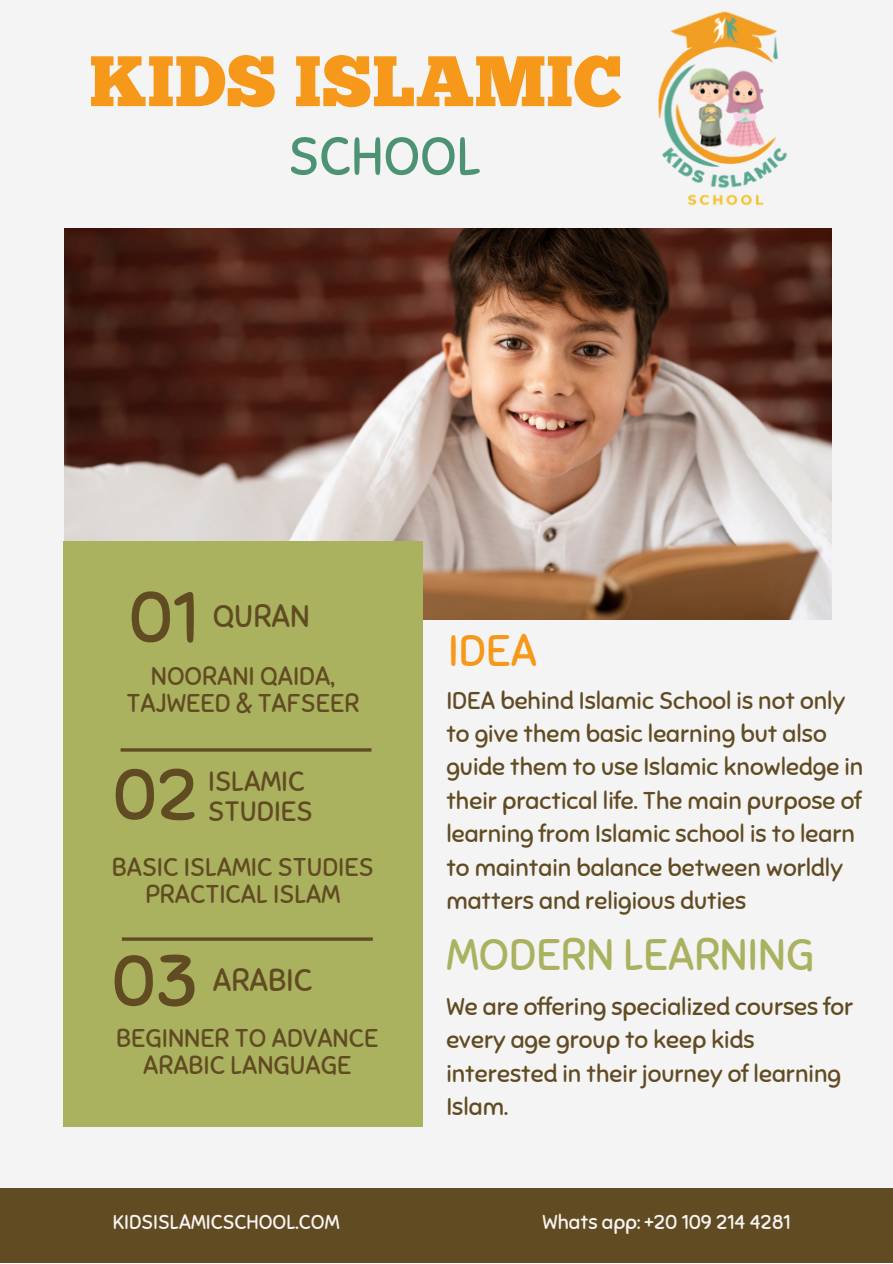
<style>
.page{position:relative;width:893px;height:1264px;background:#fff}
.page>*{position:absolute;margin:0;border:0;box-sizing:border-box;transform-origin:0 0}
.t1{font:72.6px "Sniglet";color:#614b22}
.t2{font:71.25px "Chunk Five";color:#f6981a}
.t3{font:53.1px "Sniglet";color:#4c9273}
.t4{font:44.1px "Sniglet";color:#aab15f}
.t5{font:44.1px "Sniglet";color:#f6981a}
.t6{font:31.2px "Sniglet";color:#614b22}
.t7{font:27.9px/30.3px "Sniglet";color:#614b22}
.t8{font:25.65px/27px "Sniglet";color:#614b22;text-align:center}
.t9{font:24.15px/33.5px "Sniglet";color:#614b22}
.t10{font:20.1px "Sniglet";color:#f8f4f3}
</style>
<div class="page">
<div style="left:0;top:0;width:892px;height:1262px;background:#f4f4f4"></div>
<img style="left:65px;top:229px;width:766px;height:390px">
<div style="left:63px;top:541px;width:359px;height:585px;background:#aab15f"></div>
<div style="left:0;top:1187px;width:892px;height:75px;background:#614b22"></div>
<hr style="left:121px;top:748px;width:250px;height:3px;background:#614b22">
<hr style="left:122px;top:937px;width:251px;height:3px;background:#614b22">
<img style="left:529px;top:11px;width:303px;height:320px">
<p class="t2" style="left:89px;top:53px;width:534px">KIDS ISLAMIC</p>
<p class="t3" style="left:288px;top:124px;width:194px">SCHOOL</p>
<p class="t1" style="left:129px;top:573px;width:71px">01</p>
<p class="t6" style="left:213px;top:597px;width:99px">QURAN</p>
<p class="t8" style="left:126px;top:663px;width:234px">NOORANI QAIDA,<br>TAJWEED &amp; TAFSEER</p>
<p class="t1" style="left:113px;top:750px;width:87px">02</p>
<p class="t7" style="left:208px;top:766px;width:106px">ISLAMIC<br>STUDIES</p>
<p class="t8" style="left:112px;top:853px;width:263px">BASIC ISLAMIC STUDIES</p>
<p class="t8" style="left:145px;top:880px;width:196px">PRACTICAL ISLAM</p>
<p class="t1" style="left:112px;top:936px;width:88px">03</p>
<p class="t6" style="left:213px;top:961px;width:101px">ARABIC</p>
<p class="t8" style="left:116px;top:1024px;width:264px">BEGINNER TO ADVANCE</p>
<p class="t8" style="left:143px;top:1051px;width:210px">ARABIC LANGUAGE</p>
<p class="t10" style="left:113px;top:1209px;width:228px">KIDSISLAMICSCHOOL.COM</p>
<p class="t5" style="left:448px;top:623px;width:90px">IDEA</p>
<p class="t9" style="left:446px;top:683px;width:418px">IDEA behind Islamic School is not only to give them basic learning but also guide them to use Islamic knowledge in their practical life. The main purpose of learning from Islamic school is to learn to maintain balance between worldly matters and religious duties</p>
<p class="t4" style="left:446px;top:927px;width:369px">MODERN LEARNING</p>
<p class="t9" style="left:446px;top:990px;width:408px">We are offering specialized courses for every age group to keep kids interested in their journey of learning<br>Islam.</p>
<p class="t10" style="left:542px;top:1209px;width:249px">Whats app: +20 109 214 4281</p>
</div>
